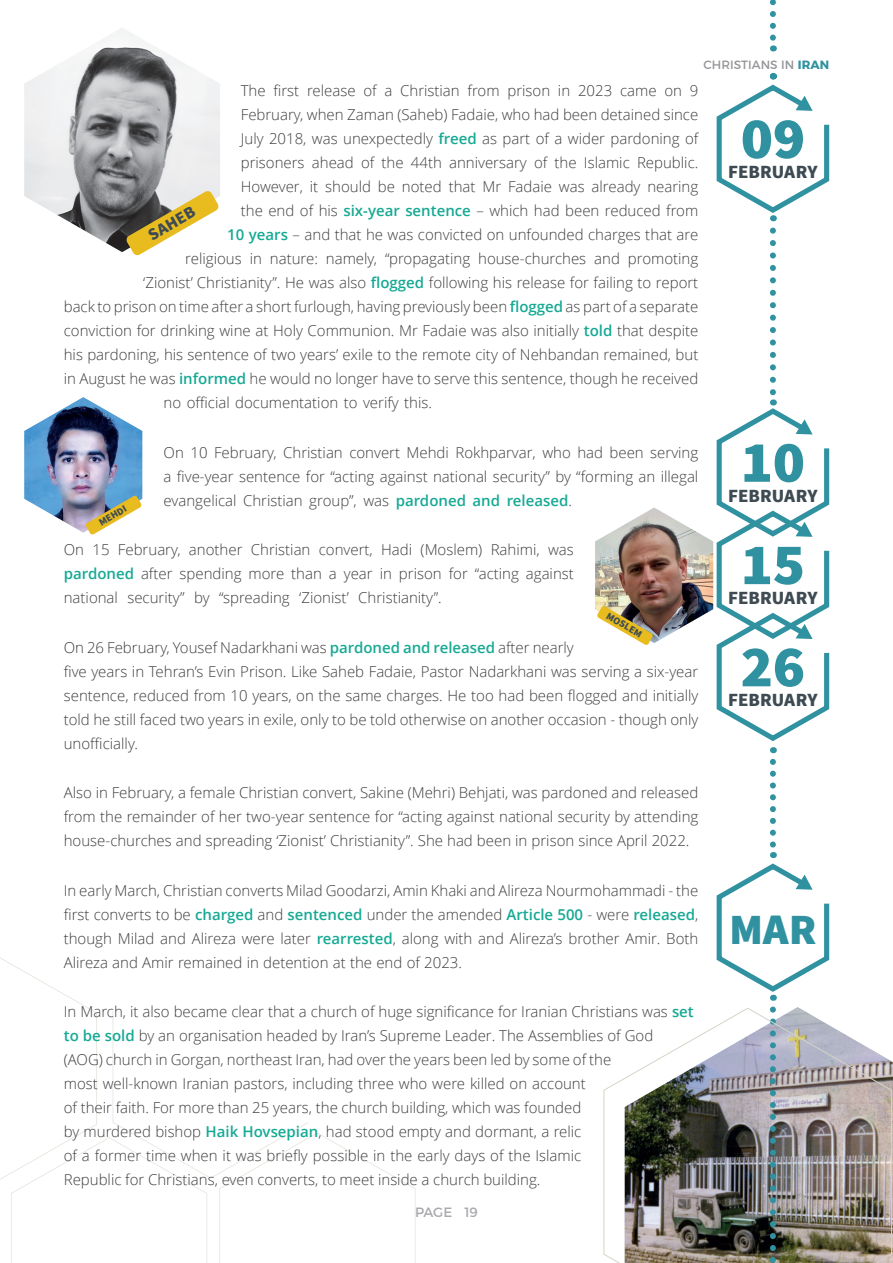
<style>
.page{position:relative;width:893px;height:1263px;background:#fff}
.page>*{position:absolute;margin:0;border:0;box-sizing:border-box;transform-origin:0 0}
.t1{font:900 51px "Anjoman";color:#3092a0}
.t2{font:900 37.5px "Anjoman";color:#3092a0}
.t3{font:800 16.65px "Anjoman";color:#3e4b53}
.t4{font:300 15px/24px "Open Sans";color:#3e3e3f;text-align:justify}
.t5{font:800 15px "Anjoman";color:#3e4b53}
.t6{font:13.5px "Montserrat";letter-spacing:-.01em;color:#a8a9ad}
.t7{font:12px "Montserrat";color:#939598}
.t8{font:800 9px "Anjoman";color:#3e4b53}
.s1{font-weight:700;color:#3092a0}
.s2{font-weight:600;color:#16a994}
</style>
<div class="page">
<svg style="left:770px;top:0;width:6px;height:51px"></svg>
<svg style="left:716px;top:73px;width:114px;height:148px"></svg>
<svg style="left:716px;top:762px;width:114px;height:239px"></svg>
<svg style="left:24px;top:28px;width:196px;height:228px"></svg>
<svg style="left:595px;top:231px;width:235px;height:522px"></svg>
<img style="left:24px;top:397px;width:118px;height:138px">
<svg style="left:0;top:957px;width:416px;height:306px"></svg>
<img style="left:603px;top:1008px;width:289px;height:255px">
<p class="t7" style="left:704px;top:55px;width:127px">CHRISTIANS IN <span class="s1">IRAN</span></p>
<p class="t4" style="left:241px;top:78px;width:459px">The first release of a Christian from prison in 2023 came on 9</p>
<p class="t4" style="left:241px;top:102px;width:459px">February, when Zaman (Saheb) Fadaie, who had been detained since</p>
<p class="t4" style="left:241px;top:126px;width:459px">July 2018, was unexpectedly <span class="s2">freed</span> as part of a wider pardoning of</p>
<p class="t4" style="left:241px;top:150px;width:459px">prisoners ahead of the 44th anniversary of the Islamic Republic.</p>
<p class="t4" style="left:241px;top:174px;width:459px">However, it should be noted that Mr Fadaie was already nearing</p>
<p class="t4" style="left:241px;top:198px;width:459px">the end of his <span class="s2">six-year sentence</span> – which had been reduced from</p>
<p class="t4" style="left:227px;top:222px;width:473px"><span class="s2">10 years</span> – and that he was convicted on unfounded charges that are</p>
<p class="t4" style="left:185px;top:246px;width:515px">religious in nature: namely, “propagating house-churches and promoting</p>
<p class="t4" style="left:143px;top:270px;width:556px">‘Zionist’ Christianity”. He was also <span class="s2">flogged</span> following his release for failing to report</p>
<p class="t4" style="left:64px;top:294px;width:636px">back to prison on time after a short furlough, having previously been <span class="s2">flogged</span> as part of a separate</p>
<p class="t4" style="left:64px;top:318px;width:636px">conviction for drinking wine at Holy Communion. Mr Fadaie was also initially <span class="s2">told</span> that despite</p>
<p class="t4" style="left:64px;top:342px;width:636px">his pardoning, his sentence of two years’ exile to the remote city of Nehbandan remained, but</p>
<p class="t4" style="left:64px;top:366px;width:636px">in August he was <span class="s2">informed</span> he would no longer have to serve this sentence, though he received</p>
<p class="t4" style="left:164px;top:390px;width:270px">no official documentation to verify this.</p>
<p class="t4" style="left:164px;top:440px;width:536px">On 10 February, Christian convert Mehdi Rokhparvar, who had been serving a five-year sentence for “acting against national security” by “forming an illegal evangelical Christian group”, was <span class="s2">pardoned and released</span>.</p>
<p class="t4" style="left:64px;top:537px;width:512px">On 15 February, another Christian convert, Hadi (Moslem) Rahimi, was <span class="s2">pardoned</span> after spending more than a year in prison for “acting against national security” by “spreading ‘Zionist’ Christianity”.</p>
<p class="t4" style="left:64px;top:635px;width:636px;text-align:left">On 26 February, Yousef Nadarkhani was <span class="s2">pardoned and released</span> after nearly<br>five years in Tehran’s Evin Prison. Like Saheb Fadaie, Pastor Nadarkhani was serving a six-year sentence, reduced from 10 years, on the same charges. He too had been flogged and initially told he still faced two years in exile, only to be told otherwise on another occasion - though only unofficially.</p>
<p class="t4" style="left:64px;top:780px;width:636px">Also in February, a female Christian convert, Sakine (Mehri) Behjati, was pardoned and released from the remainder of her two-year sentence for “acting against national security by attending house-churches and spreading ‘Zionist’ Christianity”. She had been in prison since April 2022.</p>
<p class="t4" style="left:64px;top:878px;width:636px">In early March, Christian converts Milad Goodarzi, Amin Khaki and Alireza Nourmohammadi - the first converts to be <span class="s2">charged</span> and <span class="s2">sentenced</span> under the amended <span class="s2">Article 500</span> - were <span class="s2">released</span>, though Milad and Alireza were later <span class="s2">rearrested</span>, along with and Alireza’s brother Amir. Both Alireza and Amir remained in detention at the end of 2023.</p>
<p class="t4" style="left:64px;top:999px;width:631px;text-align:left">In March, it also became clear that a church of huge significance for Iranian Christians was <span class="s2">set to be sold</span> by an organisation headed by Iran’s Supreme Leader. The Assemblies of God (AOG) church in Gorgan, northeast Iran, had over the years been led by some of the<br>most well-known Iranian pastors, including three who were killed on account<br>of their faith. For more than 25 years, the church building, which was founded<br>by murdered bishop <span class="s2">Haik Hovsepian</span>, had stood empty and dormant, a relic<br>of a former time when it was briefly possible in the early days of the Islamic<br>Republic for Christians, even converts, to meet inside a church building.</p>
<p class="t5" style="left:145px;top:229px;width:53px;rotate:-30deg">SAHEB</p>
<p class="t8" style="left:97px;top:519px;width:32px;rotate:-30deg">MEHDI</p>
<p class="t8" style="left:610px;top:611px;width:41px;rotate:30deg">MOSLEM</p>
<p class="t6" style="left:415px;top:1201px;width:64px">PAGE 19</p>
<h1 class="t1" style="left:741px;top:111px;width:66px">09</h1>
<p class="t3" style="left:728px;top:162px;width:91px">FEBRUARY</p>
<h1 class="t1" style="left:741px;top:434px;width:66px">10</h1>
<p class="t3" style="left:728px;top:486px;width:91px">FEBRUARY</p>
<h1 class="t1" style="left:741px;top:537px;width:65px">15</h1>
<p class="t3" style="left:728px;top:588px;width:91px">FEBRUARY</p>
<h1 class="t1" style="left:741px;top:639px;width:66px">26</h1>
<p class="t3" style="left:728px;top:690px;width:91px">FEBRUARY</p>
<h2 class="t2" style="left:729px;top:909px;width:89px">MAR</h2>
</div>
